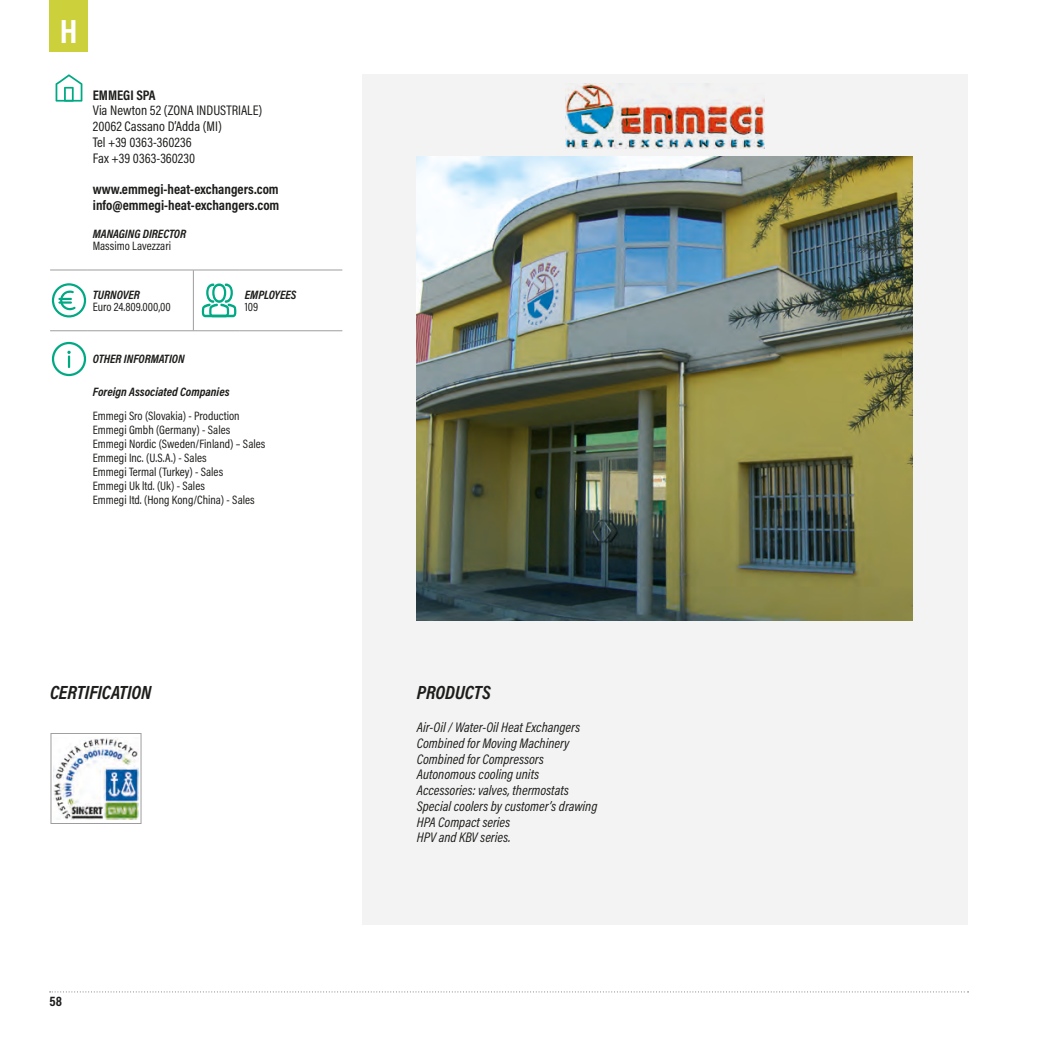
<style>
.page{position:relative;width:1042px;height:1042px;background:#fff}
.page>*{position:absolute;margin:0;border:0;box-sizing:border-box;transform-origin:0 0}
.t1{font:700 33.77px "Acumin Pro Cond";color:#fff}
.PRODOTTO{font:italic 700 19.25px "Acumin Pro Cond";color:#1d1d1b}
.INDIRIZZO{font:italic 14px "Acumin Pro Cond";color:#1d1d1b}
.INDIRIZZO-2{font:14px "Acumin Pro Cond";color:#1d1d1b}
.INDIRIZZO-3{font:700 14px "Acumin Pro Cond";color:#1d1d1b}
.INFO{font:12.25px "Acumin Pro Cond";color:#1d1d1b}
.DATI_TIT{font:italic 700 12.25px "Acumin Pro Cond";color:#1d1d1b}
.DATI_TIT-2{font:12.25px "Acumin Pro Cond";color:#1d1d1b}
.INFO-2{font:italic 700 12.25px "Acumin Pro Cond";color:#1d1d1b}
</style>
<div class="page">
<div style="left:362px;top:74px;width:605px;height:851px;background:#f3f3f3"></div>
<svg style="left:50px;top:991px;width:918px;height:1px"></svg>
<div style="left:50px;top:0;width:38px;height:52px;background:#ccd03a"></div>
<img style="left:417px;top:156px;width:496px;height:464px">
<hr style="left:50px;top:270px;width:38px;height:1px;background:#9d9d9d">
<hr style="left:88px;top:270px;width:105px;height:1px;background:#9d9d9d">
<hr style="left:193px;top:270px;width:1px;height:60px;background:#9d9d9d">
<hr style="left:193px;top:270px;width:47px;height:1px;background:#9d9d9d">
<hr style="left:240px;top:270px;width:102px;height:1px;background:#9d9d9d">
<hr style="left:50px;top:330px;width:38px;height:1px;background:#9d9d9d">
<hr style="left:88px;top:330px;width:105px;height:1px;background:#9d9d9d">
<hr style="left:193px;top:330px;width:47px;height:1px;background:#9d9d9d">
<hr style="left:240px;top:330px;width:102px;height:1px;background:#9d9d9d">
<svg style="left:56px;top:74px;width:26px;height:28px"></svg>
<svg style="left:52px;top:283px;width:34px;height:34px"></svg>
<svg style="left:201px;top:283px;width:36px;height:34px"></svg>
<svg style="left:52px;top:342px;width:34px;height:34px"></svg>
<img style="left:565px;top:83px;width:199px;height:66px">
<img style="left:53px;top:738px;width:86px;height:81px">
<div style="left:51px;top:733px;width:90px;height:90px;border:1px solid #9d9d9d"></div>
<h1 class="t1" style="left:60px;top:9px;width:19px">H</h1>
<p class="INDIRIZZO-3" style="left:93px;top:86px;width:64px">EMMEGI SPA</p>
<p class="INDIRIZZO-2" style="left:93px;top:101px;width:171px">Via Newton 52 (ZONA INDUSTRIALE)</p>
<p class="INDIRIZZO-2" style="left:93px;top:117px;width:131px">20062 Cassano D’Adda (MI)</p>
<p class="INDIRIZZO-2" style="left:93px;top:133px;width:100px">Tel +39 0363-360236</p>
<p class="INDIRIZZO-2" style="left:93px;top:149px;width:104px">Fax +39 0363-360230</p>
<p class="INDIRIZZO-3" style="left:93px;top:180px;width:187px">www.emmegi-heat-exchangers.com</p>
<p class="INDIRIZZO-3" style="left:93px;top:196px;width:188px">info@emmegi-heat-exchangers.com</p>
<p class="DATI_TIT" style="left:93px;top:225px;width:95px">MANAGING DIRECTOR</p>
<p class="DATI_TIT-2" style="left:93px;top:238px;width:80px">Massimo Lavezzari</p>
<p class="DATI_TIT" style="left:93px;top:286px;width:49px">TURNOVER</p>
<p class="DATI_TIT-2" style="left:93px;top:299px;width:80px">Euro 24.809.000,00</p>
<p class="DATI_TIT" style="left:245px;top:286px;width:53px">EMPLOYEES</p>
<p class="DATI_TIT-2" style="left:245px;top:299px;width:15px">109</p>
<p class="DATI_TIT" style="left:93px;top:351px;width:93px">OTHER INFORMATION</p>
<p class="INFO-2" style="left:93px;top:384px;width:138px">Foreign Associated Companies</p>
<p class="INFO" style="left:93px;top:408px;width:148px">Emmegi Sro (Slovakia) - Production</p>
<p class="INFO" style="left:93px;top:422px;width:139px">Emmegi Gmbh (Germany) - Sales</p>
<p class="INFO" style="left:93px;top:436px;width:174px">Emmegi Nordic (Sweden/Finland) – Sales</p>
<p class="INFO" style="left:93px;top:450px;width:115px">Emmegi Inc. (U.S.A.) - Sales</p>
<p class="INFO" style="left:93px;top:464px;width:132px">Emmegi Termal (Turkey) - Sales</p>
<p class="INFO" style="left:93px;top:478px;width:114px">Emmegi Uk ltd. (Uk) - Sales</p>
<p class="INFO" style="left:93px;top:492px;width:163px">Emmegi Itd. (Hong Kong/China) - Sales</p>
<p class="PRODOTTO" style="left:50px;top:679px;width:103px">CERTIFICATION</p>
<p class="PRODOTTO" style="left:417px;top:679px;width:75px">PRODUCTS</p>
<p class="INDIRIZZO" style="left:417px;top:718px;width:165px">Air-Oil / Water-Oil Heat Exchangers</p>
<p class="INDIRIZZO" style="left:417px;top:734px;width:154px">Combined for Moving Machinery</p>
<p class="INDIRIZZO" style="left:417px;top:750px;width:129px">Combined for Compressors</p>
<p class="INDIRIZZO" style="left:417px;top:765px;width:124px">Autonomous cooling units</p>
<p class="INDIRIZZO" style="left:417px;top:781px;width:154px">Accessories: valves, thermostats</p>
<p class="INDIRIZZO" style="left:417px;top:797px;width:182px">Special coolers by customer’s drawing</p>
<p class="INDIRIZZO" style="left:417px;top:813px;width:95px">HPA Compact series</p>
<p class="INDIRIZZO" style="left:417px;top:828px;width:95px">HPV and KBV series.</p>
<p class="INDIRIZZO-3" style="left:50px;top:991px;width:14px">58</p>
</div>
